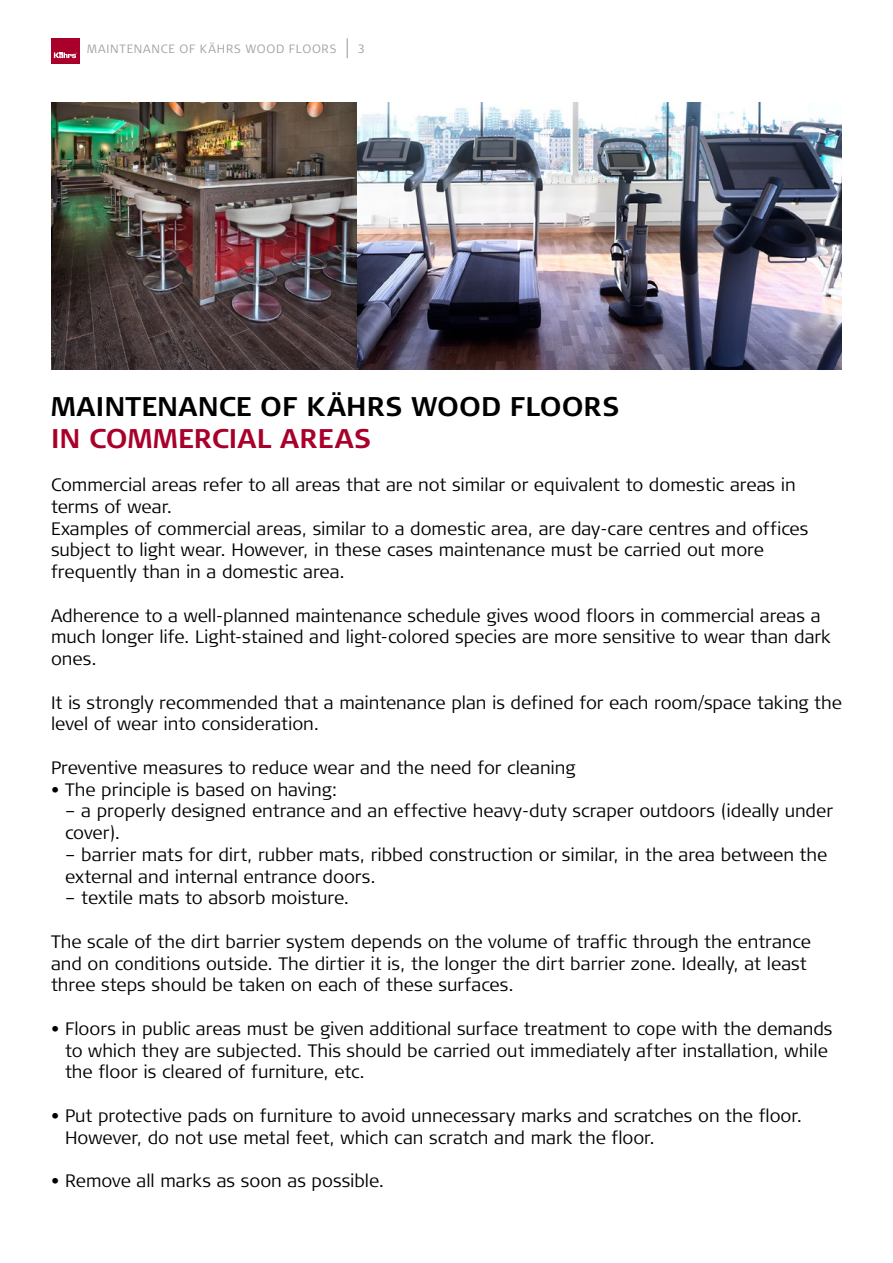
<style>
.page{position:relative;width:893px;height:1263px;background:#fff}
.page>*{position:absolute;margin:0;border:0;box-sizing:border-box;transform-origin:0 0}
.t1{font:700 27px "Signa Pro";color:#000}
.t2{font:700 27px "Signa Pro";letter-spacing:.01em;color:#a8002b}
.t3{font:300 18px/21.8px "Signa Pro";letter-spacing:-.005em;color:#000}
.t4{font:300 12px "Signa Pro";letter-spacing:.065em;color:#a0a1a1}
</style>
<div class="page">
<div style="left:51px;top:38px;width:29px;height:25px;background:#a8002b"></div>
<svg style="left:54px;top:52px;width:23px;height:6px"></svg>
<img style="left:51px;top:102px;width:791px;height:268px">
<svg style="left:347px;top:38px;width:1px;height:20px"></svg>
<p class="t4" style="left:87px;top:42px;width:251px">MAINTENANCE OF KÄHRS WOOD FLOORS</p>
<p class="t4" style="left:358px;top:42px;width:9px">3</p>
<h1 class="t1" style="left:51px;top:390px;width:570px">MAINTENANCE OF KÄHRS WOOD FLOORS</h1>
<h1 class="t2" style="left:51px;top:422px;width:322px">IN COMMERCIAL AREAS</h1>
<p class="t3" style="left:51px;top:474px;width:759px">Commercial areas refer to all areas that are not similar or equivalent to domestic areas in terms of wear.<br>Examples of commercial areas, similar to a domestic area, are day-care centres and offices subject to light wear. However, in these cases maintenance must be carried out more frequently than in a domestic area.</p>
<p class="t3" style="left:51px;top:604px;width:781px">Adherence to a well-planned maintenance schedule gives wood floors in commercial areas a much longer life. Light-stained and light-colored species are more sensitive to wear than dark ones.</p>
<p class="t3" style="left:51px;top:691px;width:792px">It is strongly recommended that a maintenance plan is defined for each room/space taking the level of wear into consideration.</p>
<p class="t3" style="left:51px;top:756px;width:526px">Preventive measures to reduce wear and the need for cleaning</p>
<p class="t3" style="left:51px;top:778px;width:287px">• The principle is based on having:</p>
<p class="t3" style="left:65px;top:800px;width:769px">– a properly designed entrance and an effective heavy-duty scraper outdoors (ideally under cover).</p>
<p class="t3" style="left:65px;top:843px;width:764px">– barrier mats for dirt, rubber mats, ribbed construction or similar, in the area between the external and internal entrance doors.</p>
<p class="t3" style="left:65px;top:887px;width:286px">– textile mats to absorb moisture.</p>
<p class="t3" style="left:51px;top:930px;width:761px">The scale of the dirt barrier system depends on the volume of traffic through the entrance and on conditions outside. The dirtier it is, the longer the dirt barrier zone. Ideally, at least three steps should be taken on each of these surfaces.</p>
<p class="t3" style="left:65px;top:1017px;width:769px;text-indent:-14px">• Floors in public areas must be given additional surface treatment to cope with the demands to which they are subjected. This should be carried out immediately after installation, while the floor is cleared of furniture, etc.</p>
<p class="t3" style="left:65px;top:1104px;width:739px;text-indent:-14px">• Put protective pads on furniture to avoid unnecessary marks and scratches on the floor.<br>However, do not use metal feet, which can scratch and mark the floor.</p>
<p class="t3" style="left:51px;top:1170px;width:335px">• Remove all marks as soon as possible.</p>
</div>
